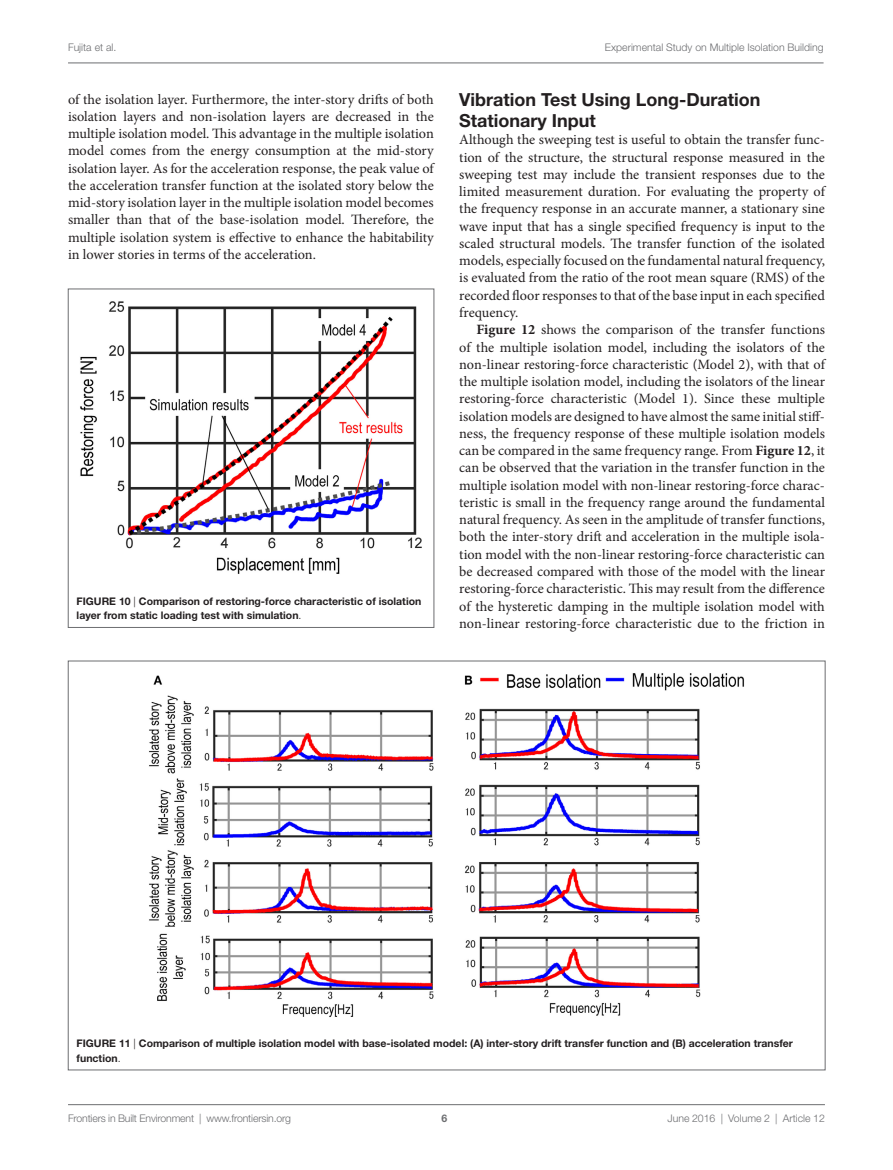
<style>
.page{position:relative;width:893px;height:1170px;background:#fff}
.page>*{position:absolute;margin:0;border:0;box-sizing:border-box;transform-origin:0 0}
.t1{font:700 18px/21px "Helvetica Neue LT Std";color:#231f20}
.t2{font:14.25px/17.2px "Minion Pro";color:#231f20;text-align:justify}
.t3{font:700 10.5px/14.2px "Helvetica Neue LT Std";color:#231f20}
.t4{font:300 10.5px "Helvetica Neue LT Std";color:#6c6d70}
.t5{font:700 10.5px "Helvetica Neue LT Std";color:#6c6d70}
.s1{font-weight:700}
.s2{font-weight:300}
</style>
<div class="page">
<img style="left:149px;top:673px;width:595px;height:344px">
<img style="left:80px;top:301px;width:342px;height:273px">
<hr style="left:68px;top:63px;width:756px;height:1px;background:#6c6d70">
<hr style="left:68px;top:1104px;width:757px;height:1px;background:#6c6d70">
<p class="t4" style="left:68px;top:41px;width:50px">Fujita et al.</p>
<p class="t4" style="left:605px;top:41px;width:220px">Experimental Study on Multiple Isolation Building</p>
<p class="t2" style="left:68px;top:90px;width:367px">of the isolation layer. Furthermore, the inter-story drifts of both isolation layers and non-isolation layers are decreased in the multiple isolation model. This advantage in the multiple isolation model comes from the energy consumption at the mid-story isolation layer. As for the acceleration response, the peak value of the acceleration transfer function at the isolated story below the mid-story isolation layer in the multiple isolation model becomes smaller than that of the base-isolation model. Therefore, the multiple isolation system is effective to enhance the habitability in lower stories in terms of the acceleration.</p>
<p class="t1" style="left:459px;top:89px;width:303px">Vibration Test Using Long-Duration<br>Stationary Input</p>
<p class="t2" style="left:459px;top:131px;width:367px">Although the sweeping test is useful to obtain the transfer func&shy;tion of the structure, the structural response measured in the sweeping test may include the transient responses due to the limited measurement duration. For evaluating the property of the frequency response in an accurate manner, a stationary sine wave input that has a single specified frequency is input to the scaled structural models. The transfer function of the isolated models, especially focused on the fundamental natural frequency, is evaluated from the ratio of the root mean square (RMS) of the recorded floor responses to that of the base input in each specified frequency.</p>
<p class="t2" style="left:459px;top:321px;width:367px;text-indent:17px"><span class="s1">Figure 12</span> shows the comparison of the transfer functions of the multiple isolation model, including the isolators of the non-linear restoring-force characteristic (Model 2), with that of the multiple isolation model, including the isolators of the linear restoring-force characteristic (Model 1). Since these multiple isolation models are designed to have almost the same initial stiff&shy;ness, the frequency response of these multiple isolation models can be compared in the same frequency range. From <span class="s1">Figure 12</span>, it can be observed that the variation in the transfer function in the multiple isolation model with non-linear restoring-force charac&shy;teristic is small in the frequency range around the fundamental natural frequency. As seen in the amplitude of transfer functions, both the inter-story drift and acceleration in the multiple isola&shy;tion model with the non-linear restoring-force characteristic can be decreased compared with those of the model with the linear restoring-force characteristic. This may result from the difference of the hysteretic damping in the multiple isolation model with non-linear restoring-force characteristic due to the friction in</p>
<p class="t3" style="left:77px;top:593px;width:346px">FIG URE 10 <span class="s2">|</span> Comparison of restoring-force characteristic of isolation layer from static loading test with simulation<span class="s2">.</span></p>
<p class="t3" style="left:77px;top:1036px;width:718px">FIG URE 11 <span class="s2">|</span> Comparison of multiple isolation model with base-isolated model: (A) inter-story drift transfer function and (B) acceleration transfer function<span class="s2">.</span></p>
<p class="t4" style="left:68px;top:1111px;width:225px">Frontiers in Built Environment | www.frontiersin.org</p>
<p class="t4" style="left:667px;top:1111px;width:159px">June 2016 | Volume 2 | Article 12</p>
<p class="t5" style="left:441px;top:1111px;width:7px">6</p>
</div>
